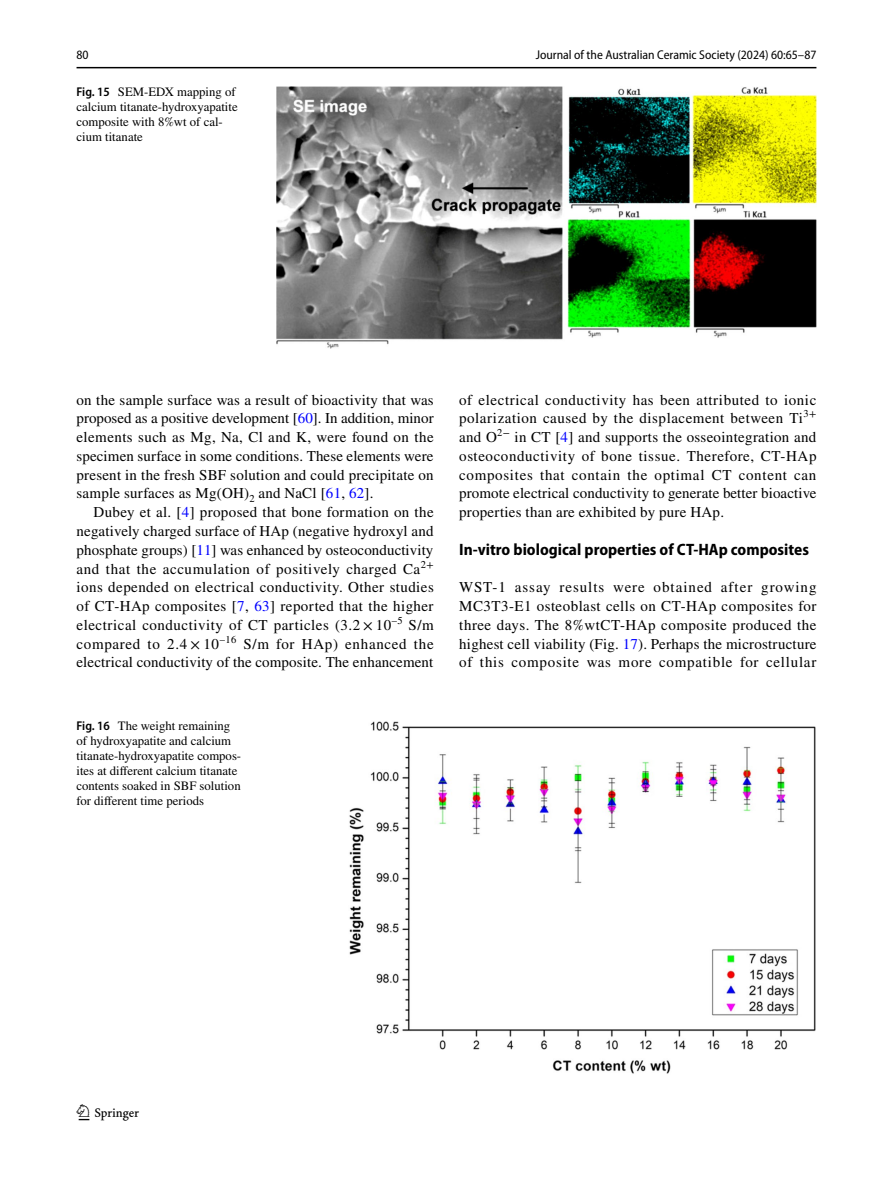
<style>
.page{position:relative;width:893px;height:1187px;background:#fff}
.page>*{position:absolute;margin:0;border:0;box-sizing:border-box;transform-origin:0 0}
.t1{font:22.5px "Springnew Regular 2";color:#000}
.t2{font:700 semi-condensed 16.5px "Myriad Pro";color:#000}
.t3{font:15px/18.8px "STIX";letter-spacing:.015em;color:#000;text-align:justify}
.t4{font:12.75px/15px "STIX";color:#000}
.t5{font:semi-condensed 12.75px "Myriad Pro";color:#000}
.s1{font-family:"Myriad Pro";font-weight:600;font-stretch:semi-condensed}
.s2{color:#00f}
</style>
<div class="page">
<hr style="left:77px;top:67px;width:739px;height:1px;background:#000">
<img style="left:277px;top:87px;width:539px;height:261px">
<img style="left:349px;top:721px;width:467px;height:352px">
<p class="t5" style="left:77px;top:48px;width:14px">80</p>
<p class="t5" style="left:536px;top:48px;width:282px">Journal of the Australian Ceramic Society (2024) 60:65–87</p>
<p class="t4" style="left:77px;top:85px;width:163px"><span class="s1">Fig. 15</span> SEM-EDX mapping of calcium titanate-hydroxyapatite composite with 8%wt of cal&shy;cium titanate</p>
<p class="t3" style="left:77px;top:391px;width:359px">on the sample surface was a result of bioactivity that was proposed as a positive development [<span class="s2">60</span>]. In addition, minor elements such as Mg, Na, Cl and K, were found on the specimen surface in some conditions. These elements were present in the fresh SBF solution and could precipitate on sample surfaces as Mg(OH)<sub>2</sub> and NaCl [<span class="s2">61</span>, <span class="s2">62</span>].</p>
<p class="t3" style="left:77px;top:504px;width:359px;text-indent:17px">Dubey et al. [<span class="s2">4</span>] proposed that bone formation on the negatively charged surface of HAp (negative hydroxyl and phosphate groups) [<span class="s2">11</span>] was enhanced by osteoconductivity and that the accumulation of positively charged Ca<sup>2+ </sup>ions depended on electrical conductivity. Other studies of CT-HAp composites [<span class="s2">7</span>, <span class="s2">63</span>] reported that the higher electrical conductivity of CT particles (3.2 × -10<sup>–5</sup> S/m compared to 2.4 × -10<sup>–16</sup> S/m for HAp) enhanced the electrical conductivity of the composite. The enhancement</p>
<p class="t4" style="left:77px;top:719px;width:166px"><span class="s1">Fig. 16</span> The weight remaining of hydroxyapatite and calcium titanate-hydroxyapatite compos&shy;ites at different calcium titanate contents soaked in SBF solution for different time periods</p>
<p class="t3" style="left:459px;top:391px;width:359px">of electrical conductivity has been attributed to ionic polarization caused by the displacement between Ti<sup>3+ </sup>and O<sup>2−</sup> in CT [<span class="s2">4</span>] and supports the osseointegration and osteoconductivity of bone tissue. Therefore, CT-HAp composites that contain the optimal CT content can promote electrical conductivity to generate better bioactive properties than are exhibited by pure HAp.</p>
<p class="t2" style="left:459px;top:540px;width:351px">In‑vitro biological properties of CT‑HAp composites</p>
<p class="t3" style="left:459px;top:579px;width:359px">WST-1 assay results were obtained after growing MC3T3-E1 osteoblast cells on CT-HAp composites for three days. The 8%wtCT-HAp composite produced the highest cell viability (Fig. <span class="s2">17</span>). Perhaps the microstructure of this composite was more compatible for cellular</p>
<h1 class="t1" style="left:79px;top:1104px;width:62px">1 3</h1>
</div>
